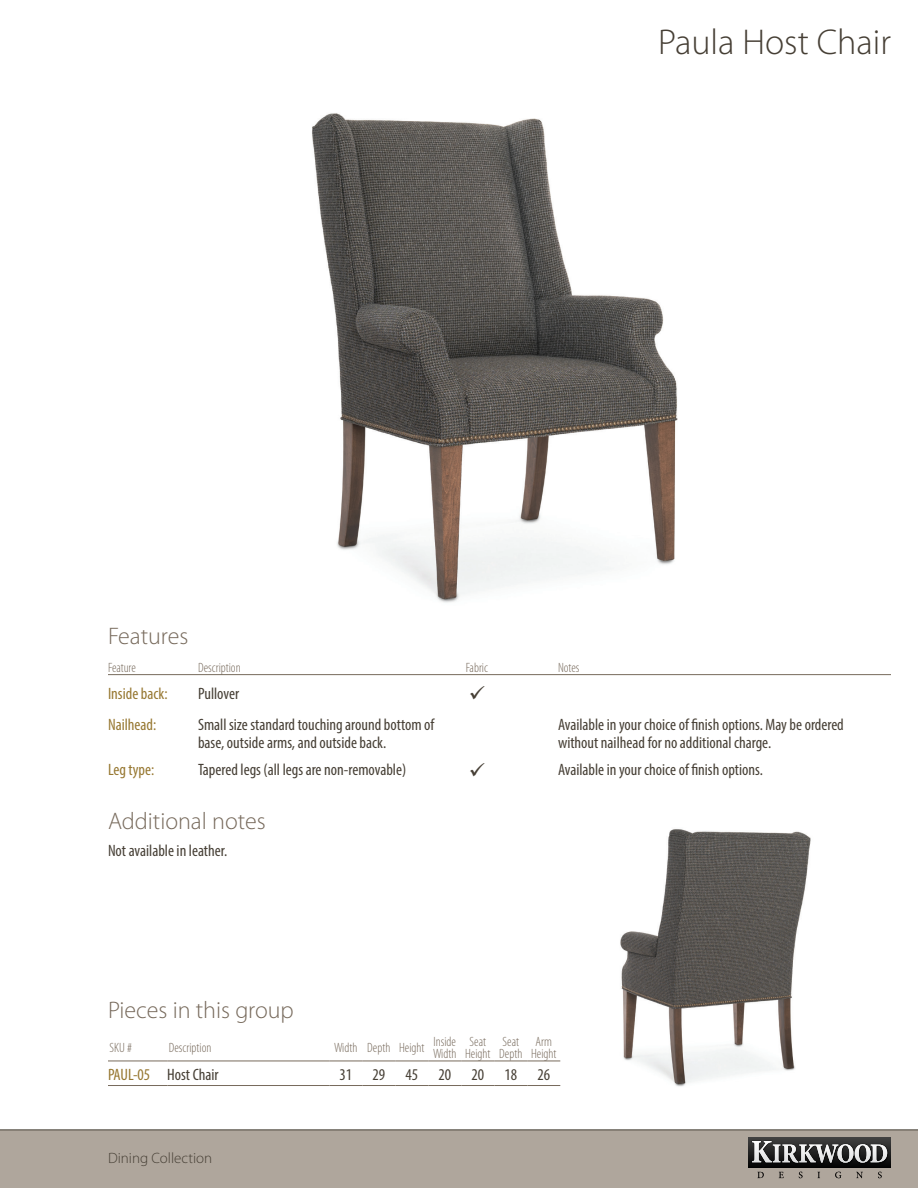
<style>
.page{position:relative;width:918px;height:1188px;background:#fff}
.page>*{position:absolute;margin:0;border:0;box-sizing:border-box;transform-origin:0 0}
.Page_Title_-R{font:300 36px "Myriad Pro";color:#463f35}
.Content_Header_1{font:300 24px "Myriad Pro";color:#776a5c}
.Dimensions_Table_Number{font:condensed 16.5px/18px "Myriad Pro";color:#463f35}
.Features_Table_Cell_Left{font:condensed 16.5px "Myriad Pro";color:#977832}
.t1{font:300 15px "Myriad Pro";color:#463f35}
.Dimensions_Table_Header{font:300 condensed 13.5px/12px "Myriad Pro";color:#776a5c}
.Features_Table_Header{font:300 condensed 13.5px "Myriad Pro";color:#776a5c}
.Dimensions_Table_Header_-L{font:300 condensed 13.5px "Myriad Pro";color:#776a5c}
</style>
<div class="page">
<div style="left:0;top:1130px;width:918px;height:58px;background:#afa69c"></div>
<svg style="left:748px;top:1137px;width:143px;height:31px"></svg>
<svg style="left:757px;top:1172px;width:7px;height:6px"></svg>
<svg style="left:779px;top:1172px;width:5px;height:6px"></svg>
<svg style="left:799px;top:1172px;width:4px;height:6px"></svg>
<svg style="left:818px;top:1172px;width:2px;height:6px"></svg>
<svg style="left:835px;top:1172px;width:6px;height:6px"></svg>
<svg style="left:856px;top:1172px;width:7px;height:6px"></svg>
<svg style="left:878px;top:1172px;width:4px;height:6px"></svg>
<img style="left:750px;top:1140px;width:139px;height:25px">
<svg style="left:752px;top:1141px;width:135px;height:22px;background:#767676"></svg>
<img style="left:312px;top:113px;width:366px;height:490px">
<img style="left:620px;top:829px;width:191px;height:258px">
<hr style="left:108px;top:674px;width:90px;height:1px;background:#776a5c">
<hr style="left:198px;top:674px;width:252px;height:1px;background:#776a5c">
<hr style="left:450px;top:674px;width:54px;height:1px;background:#776a5c">
<hr style="left:504px;top:674px;width:54px;height:1px;background:#776a5c">
<hr style="left:558px;top:674px;width:333px;height:1px;background:#776a5c">
<hr style="left:108px;top:1061px;width:59px;height:1px;background:#776a5c">
<hr style="left:167px;top:1061px;width:162px;height:1px;background:#776a5c">
<hr style="left:329px;top:1061px;width:33px;height:1px;background:#776a5c">
<hr style="left:362px;top:1061px;width:33px;height:1px;background:#776a5c">
<hr style="left:395px;top:1061px;width:33px;height:1px;background:#776a5c">
<hr style="left:428px;top:1061px;width:33px;height:1px;background:#776a5c">
<hr style="left:461px;top:1061px;width:33px;height:1px;background:#776a5c">
<hr style="left:494px;top:1061px;width:33px;height:1px;background:#776a5c">
<hr style="left:527px;top:1061px;width:33px;height:1px;background:#776a5c">
<hr style="left:108px;top:1085px;width:59px;height:1px;background:#776a5c">
<hr style="left:167px;top:1085px;width:162px;height:1px;background:#776a5c">
<hr style="left:329px;top:1085px;width:33px;height:1px;background:#776a5c">
<hr style="left:362px;top:1085px;width:33px;height:1px;background:#776a5c">
<hr style="left:395px;top:1085px;width:33px;height:1px;background:#776a5c">
<hr style="left:428px;top:1085px;width:33px;height:1px;background:#776a5c">
<hr style="left:461px;top:1085px;width:33px;height:1px;background:#776a5c">
<hr style="left:494px;top:1085px;width:33px;height:1px;background:#776a5c">
<hr style="left:527px;top:1085px;width:33px;height:1px;background:#776a5c">
<p class="Page_Title_-R" style="left:658px;top:22px;width:234px">Paula Host Chair</p>
<p class="Content_Header_1" style="left:108px;top:622px;width:82px">Features</p>
<p class="Features_Table_Header" style="left:108px;top:660px;width:29px">Feature</p>
<p class="Features_Table_Header" style="left:198px;top:660px;width:44px">Description</p>
<p class="Features_Table_Header" style="left:466px;top:660px;width:24px">Fabric</p>
<p class="Features_Table_Header" style="left:558px;top:660px;width:23px">Notes</p>
<p class="Features_Table_Cell_Left" style="left:108px;top:683px;width:61px">Inside back:</p>
<p class="Dimensions_Table_Number" style="left:198px;top:684px;width:43px">Pullover</p>
<p class="Features_Table_Cell_Left" style="left:108px;top:714px;width:50px">Nailhead:</p>
<p class="Dimensions_Table_Number" style="left:198px;top:715px;width:238px">Small size standard touching around bottom of base, outside arms, and outside back.</p>
<p class="Dimensions_Table_Number" style="left:558px;top:715px;width:287px">Available in your choice of finish options. May be ordered without nailhead for no additional charge.</p>
<p class="Features_Table_Cell_Left" style="left:108px;top:760px;width:48px">Leg type:</p>
<p class="Dimensions_Table_Number" style="left:198px;top:761px;width:210px">Tapered legs (all legs are non-removable)</p>
<p class="Dimensions_Table_Number" style="left:558px;top:761px;width:206px">Available in your choice of finish options.</p>
<p class="Content_Header_1" style="left:108px;top:808px;width:159px">Additional notes</p>
<p class="Dimensions_Table_Number" style="left:108px;top:841px;width:121px">Not available in leather.</p>
<p class="Content_Header_1" style="left:108px;top:997px;width:187px">Pieces in this group</p>
<p class="Dimensions_Table_Header_-L" style="left:110px;top:1040px;width:24px">SKU #</p>
<p class="Dimensions_Table_Header_-L" style="left:169px;top:1040px;width:44px">Description</p>
<p class="Dimensions_Table_Header" style="left:334px;top:1042px;width:25px">Width</p>
<p class="Dimensions_Table_Header" style="left:367px;top:1042px;width:25px">Depth</p>
<p class="Dimensions_Table_Header" style="left:399px;top:1042px;width:27px">Height</p>
<p class="Dimensions_Table_Header" style="left:433px;top:1036px;width:25px">Inside<br>Width</p>
<p class="Dimensions_Table_Header" style="left:465px;top:1036px;width:27px;text-align:center">Seat<br>Height</p>
<p class="Dimensions_Table_Header" style="left:499px;top:1036px;width:25px">Seat<br>Depth</p>
<p class="Dimensions_Table_Header" style="left:531px;top:1036px;width:27px;text-align:center">Arm<br>Height</p>
<p class="Features_Table_Cell_Left" style="left:108px;top:1064px;width:44px">PAUL-05</p>
<p class="Dimensions_Table_Number" style="left:167px;top:1065px;width:53px">Host Chair</p>
<p class="Dimensions_Table_Number" style="left:339px;top:1065px;width:14px">31</p>
<p class="Dimensions_Table_Number" style="left:372px;top:1065px;width:14px">29</p>
<p class="Dimensions_Table_Number" style="left:405px;top:1065px;width:14px">45</p>
<p class="Dimensions_Table_Number" style="left:438px;top:1065px;width:14px">20</p>
<p class="Dimensions_Table_Number" style="left:471px;top:1065px;width:14px">20</p>
<p class="Dimensions_Table_Number" style="left:504px;top:1065px;width:14px">18</p>
<p class="Dimensions_Table_Number" style="left:537px;top:1065px;width:14px">26</p>
<p class="t1" style="left:108px;top:1150px;width:106px">Dining Collection</p>
</div>
